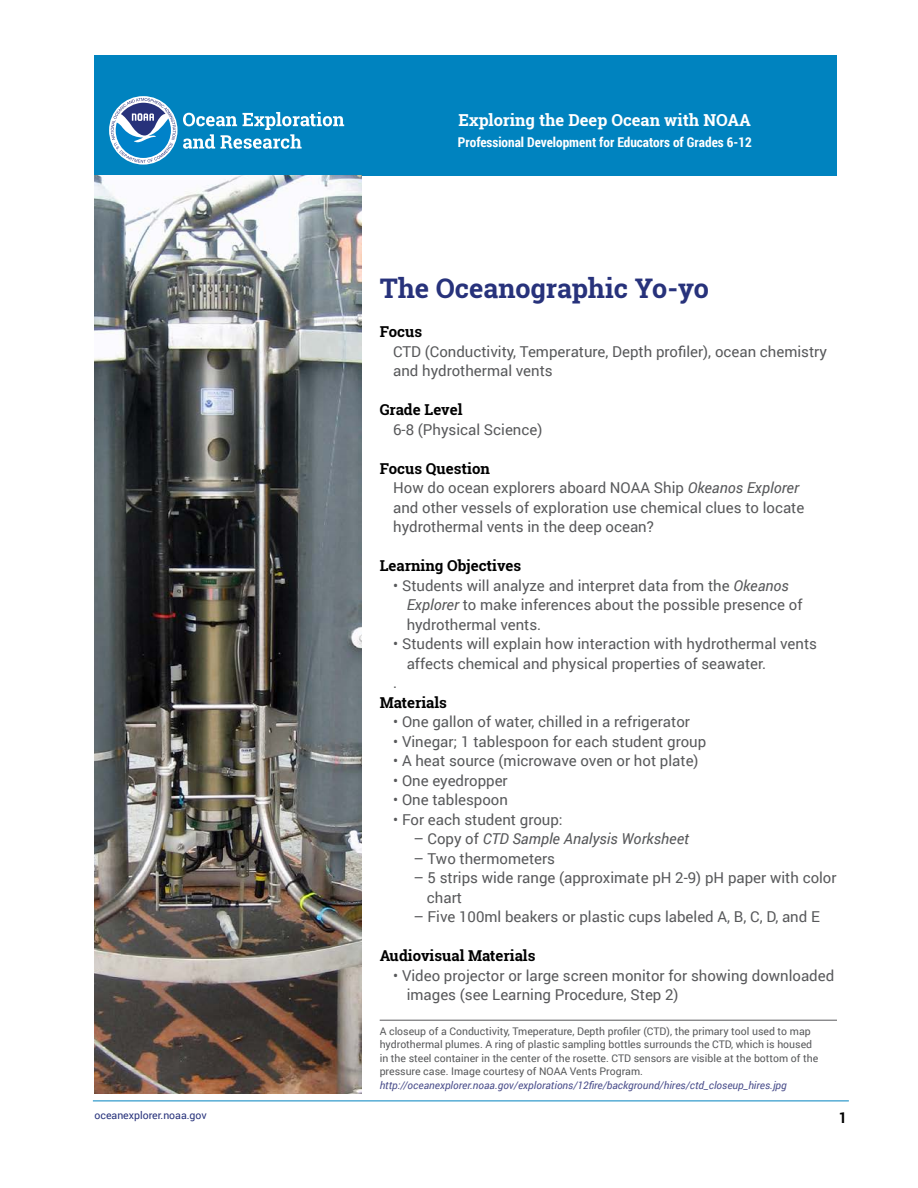
<style>
.page{position:relative;width:918px;height:1188px;background:#fff}
.page>*{position:absolute;margin:0;border:0;box-sizing:border-box;transform-origin:0 0}
.Lesson_Title{font:700 27px "Roboto Slab";color:#27327b}
.t1{font:700 16.5px "Roboto Slab";color:#fff}
.materials{font:15px/19.5px "Roboto";color:#58595b}
.body_text{font:15px/19.5px "Roboto";color:#58595b}
.Indent__4375_-_125{font:15px/19.5px "Roboto";color:#58595b}
.Lesson_Header{font:700 15px "Roboto Slab";color:#000}
.Indent__4375_-_125-2{font:italic 15px "Roboto";color:#58595b}
.t2{font:700 15px "Roboto Condensed";color:#000}
.t3{font:700 13.5px "Roboto Condensed";color:#fff}
.image_link_-_caption{font:10.5px/13.5px "Roboto";color:#58595b}
.image_link_-_caption-2{font:italic 10.5px "Roboto";color:#4b4f8c}
.Image_caption_credit{font:10.5px "Roboto";color:#27327b}
.s1{font-style:italic}
.s2{font-style:normal}
</style>
<div class="page">
<div style="left:94px;top:55px;width:743px;height:121px;background:#0083bf"></div>
<svg style="left:183px;top:112px;width:161px;height:37px"></svg>
<svg style="left:109px;top:96px;width:69px;height:69px"></svg>
<svg style="left:111px;top:98px;width:65px;height:65px"></svg>
<hr style="left:93px;top:1101px;width:756px;height:1px;background:#0083bf">
<hr style="left:380px;top:1020px;width:457px;height:1px;background:#58595b">
<img style="left:94px;top:176px;width:268px;height:918px">
<p class="t1" style="left:459px;top:109px;width:294px">Exploring the Deep Ocean with NOAA</p>
<p class="t3" style="left:458px;top:133px;width:295px">Professional Development for Educators of Grades 6-12</p>
<p class="Lesson_Title" style="left:380px;top:270px;width:331px">The Oceanographic Yo-yo</p>
<p class="Lesson_Header" style="left:380px;top:322px;width:44px">Focus</p>
<p class="body_text" style="left:393px;top:341px;width:435px">CTD (Conductivity, Temperature, Depth profiler), ocean chemistry and hydrothermal vents</p>
<p class="Lesson_Header" style="left:380px;top:400px;width:84px">Grade Level</p>
<p class="body_text" style="left:393px;top:419px;width:151px">6-8 (Physical Science)</p>
<p class="Lesson_Header" style="left:380px;top:458px;width:112px">Focus Question</p>
<p class="body_text" style="left:393px;top:478px;width:413px">How do ocean explorers aboard NOAA Ship <span class="s1">Okeanos Explorer </span>and other vessels of exploration use chemical clues to locate hydrothermal vents in the deep ocean?</p>
<p class="Lesson_Header" style="left:380px;top:556px;width:143px">Learning Objectives</p>
<p class="materials" style="left:407px;top:575px;width:397px;text-indent:-14px">• Students will analyze and interpret data from the <span class="s1">Okeanos<br>Explorer</span> to make inferences about the possible presence of hydrothermal vents.</p>
<p class="materials" style="left:407px;top:634px;width:412px;text-indent:-14px">• Students will explain how interaction with hydrothermal vents affects chemical and physical properties of seawater.</p>
<p class="materials" style="left:393px;top:673px;width:6px">.</p>
<p class="Lesson_Header" style="left:380px;top:692px;width:69px">Materials</p>
<p class="materials" style="left:393px;top:712px;width:298px">• One gallon of water, chilled in a refrigerator</p>
<p class="materials" style="left:393px;top:731px;width:315px">• Vinegar; 1 tablespoon for each student group</p>
<p class="materials" style="left:393px;top:751px;width:307px">• A heat source (microwave oven or hot plate)</p>
<p class="materials" style="left:393px;top:770px;width:116px">• One eyedropper</p>
<p class="materials" style="left:393px;top:790px;width:116px">• One tablespoon</p>
<p class="materials" style="left:393px;top:809px;width:171px">• For each student group:</p>
<p class="Indent__4375_-_125-2" style="left:413px;top:828px;width:277px"><span class="s2">– Copy of</span> CTD Sample Analysis Worksheet</p>
<p class="Indent__4375_-_125" style="left:413px;top:848px;width:143px">– Two thermometers</p>
<p class="Indent__4375_-_125" style="left:427px;top:868px;width:411px;text-indent:-14px">– 5 strips wide range (approximate pH 2-9) pH paper with color chart</p>
<p class="Indent__4375_-_125" style="left:413px;top:907px;width:408px">– Five 100ml beakers or plastic cups labeled A, B, C, D, and E</p>
<p class="Lesson_Header" style="left:380px;top:946px;width:157px">Audiovisual Materials</p>
<p class="materials" style="left:407px;top:965px;width:429px;text-indent:-14px">• Video projector or large screen monitor for showing downloaded images (see Learning Procedure, Step 2)</p>
<p class="image_link_-_caption" style="left:380px;top:1024px;width:440px">A closeup of a Conductivity, Tmeperature, Depth profiler (CTD), the primary tool used to map hydrothermal plumes. A ring of plastic sampling bottles surrounds the CTD, which is housed in the steel container in the center of the rosette. CTD sensors are visible at the bottom of the pressure case. Image courtesy of NOAA Vents Program.</p>
<p class="image_link_-_caption-2" style="left:380px;top:1078px;width:409px">http://oceanexplorer.noaa.gov/explorations/12fire/background/hires/ctd_closeup_hires.jpg</p>
<p class="Image_caption_credit" style="left:94px;top:1108px;width:114px">oceanexplorer.noaa.gov</p>
<p class="t2" style="left:839px;top:1107px;width:9px">1</p>
</div>
